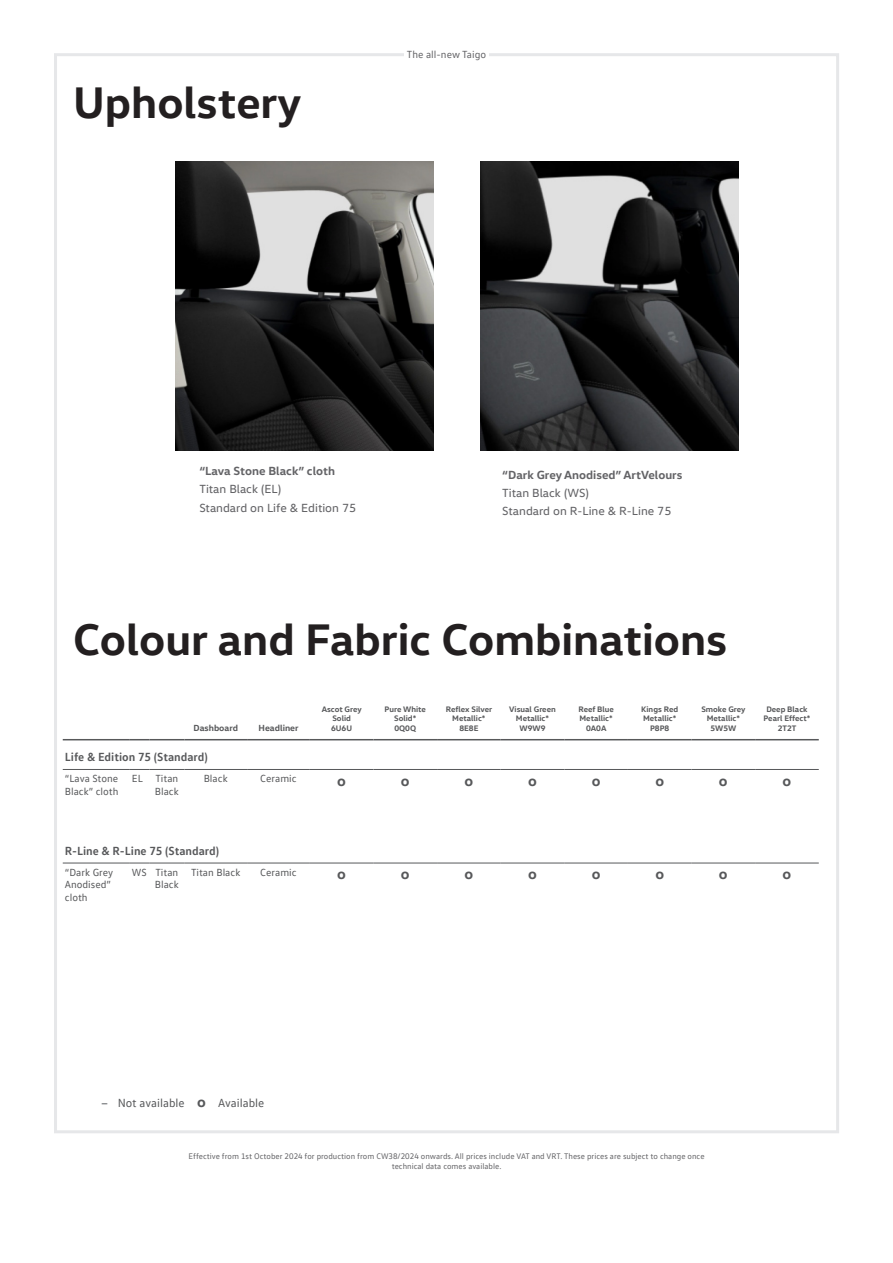
<style>
.page{position:relative;width:893px;height:1263px;background:#fff}
.page>*{position:absolute;margin:0;border:0;box-sizing:border-box;transform-origin:0 0}
.Page_heading{font:700 45px "VW Head";color:#231f20}
.t1{font:700 15px "VW Head";color:#57585a}
.Centred_text{font:12px "VW Head";color:#636366}
.Centred_text-2{font:700 12px "VW Head";color:#636366}
.Tables_spacing{font:700 12px "VW Text";color:#57585a}
.t2{font:12px "VW Text";color:#57585a}
.Tables_spacing-2{font:10.5px/12.6px "VW Text";color:#57585a}
.t3{font:10.5px "VW Text";color:#636366}
.t4{font:700 9px "VW Head";color:#57585a}
.t5{font:8.25px/9.9px "VW Text";color:#636366;text-align:center}
.t6{font:700 8.1px/9.8px "VW Head";color:#57585a;text-align:center}
.s1{font-family:"VW Head";font-weight:700;color:#808285}
.s2{font-family:"VW Head";font-weight:700;font-size:15px}
</style>
<div class="page">
<img style="left:176px;top:161px;width:258px;height:289px">
<img style="left:480px;top:161px;width:258px;height:289px">
<hr style="left:63px;top:739px;width:67px;height:1px;background:#57585a">
<svg style="left:130px;top:739px;width:19px;height:1px"></svg>
<hr style="left:149px;top:739px;width:35px;height:1px;background:#57585a">
<hr style="left:184px;top:739px;width:63px;height:1px;background:#57585a">
<hr style="left:247px;top:739px;width:63px;height:1px;background:#57585a">
<hr style="left:310px;top:739px;width:63px;height:1px;background:#57585a">
<hr style="left:373px;top:739px;width:64px;height:1px;background:#57585a">
<hr style="left:437px;top:739px;width:64px;height:1px;background:#57585a">
<hr style="left:501px;top:739px;width:63px;height:1px;background:#57585a">
<hr style="left:564px;top:739px;width:64px;height:1px;background:#57585a">
<hr style="left:628px;top:739px;width:63px;height:1px;background:#57585a">
<hr style="left:691px;top:739px;width:64px;height:1px;background:#57585a">
<hr style="left:755px;top:739px;width:64px;height:1px;background:#57585a">
<hr style="left:63px;top:769px;width:67px;height:1px;background:#57585a">
<svg style="left:130px;top:769px;width:19px;height:1px"></svg>
<hr style="left:149px;top:769px;width:35px;height:1px;background:#57585a">
<hr style="left:184px;top:769px;width:63px;height:1px;background:#57585a">
<hr style="left:247px;top:769px;width:63px;height:1px;background:#57585a">
<hr style="left:310px;top:769px;width:63px;height:1px;background:#57585a">
<hr style="left:373px;top:769px;width:64px;height:1px;background:#57585a">
<hr style="left:437px;top:769px;width:64px;height:1px;background:#57585a">
<hr style="left:501px;top:769px;width:63px;height:1px;background:#57585a">
<hr style="left:564px;top:769px;width:64px;height:1px;background:#57585a">
<hr style="left:628px;top:769px;width:63px;height:1px;background:#57585a">
<hr style="left:691px;top:769px;width:64px;height:1px;background:#57585a">
<hr style="left:755px;top:769px;width:64px;height:1px;background:#57585a">
<hr style="left:310px;top:863px;width:63px;height:1px;background:#57585a">
<hr style="left:373px;top:863px;width:64px;height:1px;background:#57585a">
<hr style="left:437px;top:863px;width:64px;height:1px;background:#57585a">
<hr style="left:501px;top:863px;width:63px;height:1px;background:#57585a">
<hr style="left:564px;top:863px;width:64px;height:1px;background:#57585a">
<hr style="left:628px;top:863px;width:63px;height:1px;background:#57585a">
<hr style="left:691px;top:863px;width:64px;height:1px;background:#57585a">
<hr style="left:755px;top:863px;width:64px;height:1px;background:#57585a">
<hr style="left:63px;top:863px;width:67px;height:1px;background:#57585a">
<svg style="left:130px;top:863px;width:19px;height:1px"></svg>
<hr style="left:149px;top:863px;width:35px;height:1px;background:#57585a">
<hr style="left:184px;top:863px;width:63px;height:1px;background:#57585a">
<hr style="left:247px;top:863px;width:63px;height:1px;background:#57585a">
<p class="Page_heading" style="left:73px;top:73px;width:230px">Upholstery</p>
<p class="t3" style="left:407px;top:47px;width:81px">The all-new Taigo</p>
<p class="Centred_text-2" style="left:199px;top:463px;width:137px">“Lava Stone Black” cloth</p>
<p class="Centred_text" style="left:199px;top:482px;width:83px">Titan Black (EL)</p>
<p class="Centred_text" style="left:199px;top:500px;width:158px">Standard on Life &amp; Edition 75</p>
<p class="Centred_text-2" style="left:502px;top:467px;width:182px">“Dark Grey Anodised” ArtVelours</p>
<p class="Centred_text" style="left:502px;top:486px;width:88px">Titan Black (WS)</p>
<p class="Centred_text" style="left:502px;top:504px;width:171px">Standard on R-Line &amp; R-Line 75</p>
<p class="Page_heading" style="left:73px;top:610px;width:656px">Colour and Fabric Combinations</p>
<p class="t4" style="left:193px;top:722px;width:46px">Dashboard</p>
<p class="t4" style="left:259px;top:722px;width:41px">Headliner</p>
<p class="t6" style="left:322px;top:704px;width:41px">Ascot Grey</p>
<p class="t6" style="left:332px;top:713px;width:20px">Solid</p>
<p class="t6" style="left:331px;top:723px;width:22px">6U6U</p>
<p class="t6" style="left:385px;top:704px;width:43px">Pure White</p>
<p class="t6" style="left:394px;top:713px;width:24px">Solid*</p>
<p class="t6" style="left:394px;top:723px;width:23px">0Q0Q</p>
<p class="t6" style="left:446px;top:704px;width:48px">Reflex Silver<br>Metallic*</p>
<p class="t6" style="left:459px;top:723px;width:21px">8E8E</p>
<p class="t6" style="left:509px;top:704px;width:48px">Visual Green</p>
<p class="t6" style="left:516px;top:713px;width:35px">Metallic*</p>
<p class="t6" style="left:519px;top:723px;width:27px">W9W9</p>
<p class="t6" style="left:578px;top:704px;width:37px">Reef Blue</p>
<p class="t6" style="left:579px;top:713px;width:35px">Metallic*</p>
<p class="t6" style="left:586px;top:723px;width:22px">0A0A</p>
<p class="t6" style="left:641px;top:704px;width:38px">Kings Red</p>
<p class="t6" style="left:643px;top:713px;width:35px">Metallic*</p>
<p class="t6" style="left:650px;top:723px;width:21px">P8P8</p>
<p class="t6" style="left:701px;top:704px;width:46px">Smoke Grey</p>
<p class="t6" style="left:707px;top:713px;width:35px">Metallic*</p>
<p class="t6" style="left:710px;top:723px;width:27px">5W5W</p>
<p class="t6" style="left:766px;top:704px;width:43px">Deep Black</p>
<p class="t6" style="left:763px;top:713px;width:48px">Pearl Effect*</p>
<p class="t6" style="left:778px;top:723px;width:20px">2T2T</p>
<p class="Tables_spacing" style="left:65px;top:749px;width:145px">Life &amp; Edition 75 (Standard)</p>
<p class="Tables_spacing-2" style="left:65px;top:772px;width:55px">“Lava Stone<br>Black” cloth</p>
<p class="Tables_spacing-2" style="left:132px;top:772px;width:13px">EL</p>
<p class="Tables_spacing-2" style="left:155px;top:772px;width:25px">Titan<br>Black</p>
<p class="Tables_spacing-2" style="left:204px;top:772px;width:25px">Black</p>
<p class="Tables_spacing-2" style="left:260px;top:772px;width:38px">Ceramic</p>
<p class="t1" style="left:337px;top:770px;width:10px">ο</p>
<p class="t1" style="left:401px;top:770px;width:10px">ο</p>
<p class="t1" style="left:464px;top:770px;width:10px">ο</p>
<p class="t1" style="left:528px;top:770px;width:10px">ο</p>
<p class="t1" style="left:592px;top:770px;width:10px">ο</p>
<p class="t1" style="left:655px;top:770px;width:10px">ο</p>
<p class="t1" style="left:719px;top:770px;width:10px">ο</p>
<p class="t1" style="left:783px;top:770px;width:10px">ο</p>
<p class="Tables_spacing" style="left:65px;top:842px;width:156px">R-Line &amp; R-Line 75 (Standard)</p>
<p class="Tables_spacing-2" style="left:65px;top:865px;width:50px">“Dark Grey<br>Anodised” cloth</p>
<p class="Tables_spacing-2" style="left:132px;top:865px;width:16px">WS</p>
<p class="Tables_spacing-2" style="left:155px;top:865px;width:25px">Titan<br>Black</p>
<p class="Tables_spacing-2" style="left:191px;top:865px;width:51px">Titan Black</p>
<p class="Tables_spacing-2" style="left:260px;top:865px;width:38px">Ceramic</p>
<p class="t1" style="left:337px;top:864px;width:10px">ο</p>
<p class="t1" style="left:401px;top:864px;width:10px">ο</p>
<p class="t1" style="left:464px;top:864px;width:10px">ο</p>
<p class="t1" style="left:528px;top:864px;width:10px">ο</p>
<p class="t1" style="left:592px;top:864px;width:10px">ο</p>
<p class="t1" style="left:655px;top:864px;width:10px">ο</p>
<p class="t1" style="left:719px;top:864px;width:10px">ο</p>
<p class="t1" style="left:783px;top:864px;width:10px">ο</p>
<p class="t2" style="left:101px;top:1095px;width:165px"><span class="s1">–</span> Not available <span class="s2">ο</span> Available</p>
<p class="t5" style="left:189px;top:1151px;width:517px">Effective from 1st October 2024 for production from CW38/2024 onwards. All prices include VAT and VRT. These prices are subject to change once technical data comes available.</p>
</div>
